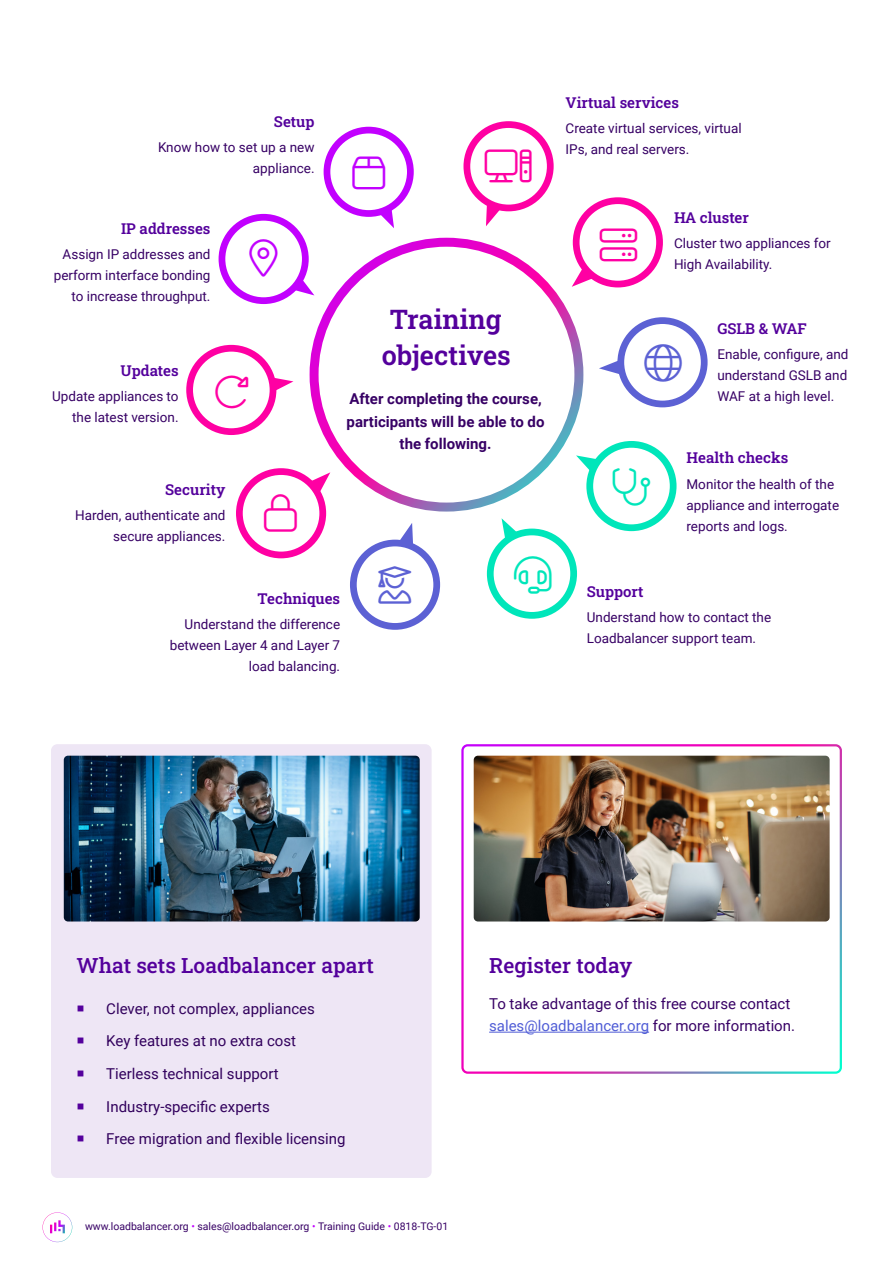
<style>
.page{position:relative;width:893px;height:1263px;background:#fff}
.page>*{position:absolute;margin:0;border:0;box-sizing:border-box;transform-origin:0 0}
.t1{font:600 27px/36px "Roboto Slab";color:#54009c}
.t2{font:500 21px "Roboto Slab";color:#54009c}
.t3{font:15px/32.7px "Roboto";color:#31005c}
.t4{font:600 15px "Roboto Slab";color:#54009c}
.t5{font:15px/22.5px "Roboto";color:#370065}
.t6{font:700 15px/22.5px "Roboto";color:#370065;text-align:center}
.t7{font:13.5px/21px "Roboto";color:#370065;text-align:right}
.t8{font:10.5px "Roboto";color:#370065}
.s1{color:#c200ff}
.s2{color:#4f5cd6}
</style>
<div class="page">
<svg style="left:43px;top:1212px;width:29px;height:30px"></svg>
<div style="left:310px;top:238px;width:273px;height:274px;border:9px solid #fff;border-radius:50%"></div>
<div style="left:324px;top:127px;width:90px;height:90px;border:7px solid #c200ff;border-radius:50%"></div>
<div style="left:219px;top:214px;width:90px;height:90px;border:7px solid #c200ff;border-radius:50%"></div>
<div style="left:186px;top:345px;width:90px;height:90px;border:7px solid #ff00a3;border-radius:50%"></div>
<div style="left:236px;top:468px;width:90px;height:90px;border:7px solid #ff00a3;border-radius:50%"></div>
<div style="left:350px;top:540px;width:90px;height:90px;border:7px solid #5c61d4;border-radius:50%"></div>
<div style="left:463px;top:121px;width:91px;height:90px;border:7px solid #ff00a3;border-radius:50%"></div>
<div style="left:573px;top:197px;width:90px;height:90px;border:7px solid #ff00a3;border-radius:50%"></div>
<div style="left:617px;top:317px;width:91px;height:90px;border:7px solid #5c61d4;border-radius:50%"></div>
<div style="left:586px;top:441px;width:90px;height:90px;border:7px solid #00e6ba;border-radius:50%"></div>
<div style="left:487px;top:529px;width:90px;height:90px;border:7px solid #00e6ba;border-radius:50%"></div>
<svg style="left:292px;top:277px;width:22px;height:18px"></svg>
<svg style="left:378px;top:206px;width:16px;height:22px"></svg>
<svg style="left:486px;top:204px;width:15px;height:22px"></svg>
<svg style="left:572px;top:267px;width:21px;height:20px"></svg>
<svg style="left:599px;top:360px;width:22px;height:14px"></svg>
<svg style="left:576px;top:455px;width:22px;height:17px"></svg>
<svg style="left:502px;top:518px;width:16px;height:23px"></svg>
<svg style="left:399px;top:523px;width:14px;height:22px"></svg>
<svg style="left:310px;top:472px;width:20px;height:20px"></svg>
<svg style="left:271px;top:377px;width:22px;height:15px"></svg>
<div style="left:51px;top:744px;width:381px;height:434px;background:#eee6f5;border-radius:6px"></div>
<hr style="left:489px;top:1032px;width:160px;height:1px;background:#4f5cd6">
<div style="left:461px;top:744px;width:381px;height:330px;border:2px solid #fff;border-radius:5px"></div>
<img style="left:64px;top:756px;width:356px;height:165px">
<img style="left:474px;top:756px;width:356px;height:165px">
<p class="t4" style="left:274px;top:111px;width:42px">Setup</p>
<p class="t7" style="left:158px;top:137px;width:158px">Know how to set up a new appliance.</p>
<p class="t4" style="left:121px;top:218px;width:91px">IP addresses</p>
<p class="t7" style="left:54px;top:243px;width:158px">Assign IP addresses and perform interface bonding to increase throughput.</p>
<p class="t4" style="left:120px;top:360px;width:60px">Updates</p>
<p class="t7" style="left:52px;top:385px;width:128px">Update appliances to the latest version.</p>
<p class="t4" style="left:165px;top:479px;width:62px">Security</p>
<p class="t7" style="left:75px;top:504px;width:152px">Harden, authenticate and secure appliances.</p>
<h1 class="t1" style="left:382px;top:300px;width:131px">Training objectives</h1>
<p class="t6" style="left:347px;top:387px;width:199px">After completing the course, participants will be able to do the following.</p>
<p class="t4" style="left:258px;top:588px;width:84px">Techniques</p>
<p class="t7" style="left:170px;top:613px;width:172px">Understand the difference between Layer 4 and Layer 7 load balancing.</p>
<p class="t4" style="left:566px;top:92px;width:115px">Virtual services</p>
<p class="t7" style="left:566px;top:117px;width:178px;text-align:left">Create virtual services, virtual<br>IPs, and real servers.</p>
<p class="t4" style="left:674px;top:207px;width:76px">HA cluster</p>
<p class="t7" style="left:674px;top:232px;width:158px;text-align:left">Cluster two appliances for<br>High Availability.</p>
<p class="t4" style="left:717px;top:318px;width:91px">GSLB &amp; WAF</p>
<p class="t7" style="left:717px;top:343px;width:133px;text-align:justify">Enable, configure, and understand GSLB and WAF at a high level.</p>
<p class="t4" style="left:686px;top:447px;width:103px">Health checks</p>
<p class="t7" style="left:686px;top:473px;width:154px;text-align:left">Monitor the health of the appliance and interrogate reports and logs.</p>
<p class="t4" style="left:587px;top:581px;width:58px">Support</p>
<p class="t7" style="left:587px;top:606px;width:186px;text-align:left">Understand how to contact the<br>Loadbalancer support team.</p>
<h2 class="t2" style="left:77px;top:951px;width:299px">What sets Loadbalancer apart</h2>
<p class="t3" style="left:106px;top:991px;width:241px">Clever, not complex, appliances<br>Key features at no extra cost<br>Tierless technical support<br>Industry-specific experts<br>Free migration and flexible licensing</p>
<p class="t8" style="left:85px;top:1219px;width:365px">www.loadbalancer.org <span class="s1">•</span> sales@loadbalancer.org <span class="s1">•</span> Training Guide <span class="s1">•</span> 0818-TG-01</p>
<h2 class="t2" style="left:489px;top:951px;width:145px">Register today</h2>
<p class="t5" style="left:489px;top:991px;width:307px">To take advantage of this free course contact <span class="s2">sales@loadbalancer.org</span> for more information.</p>
</div>
